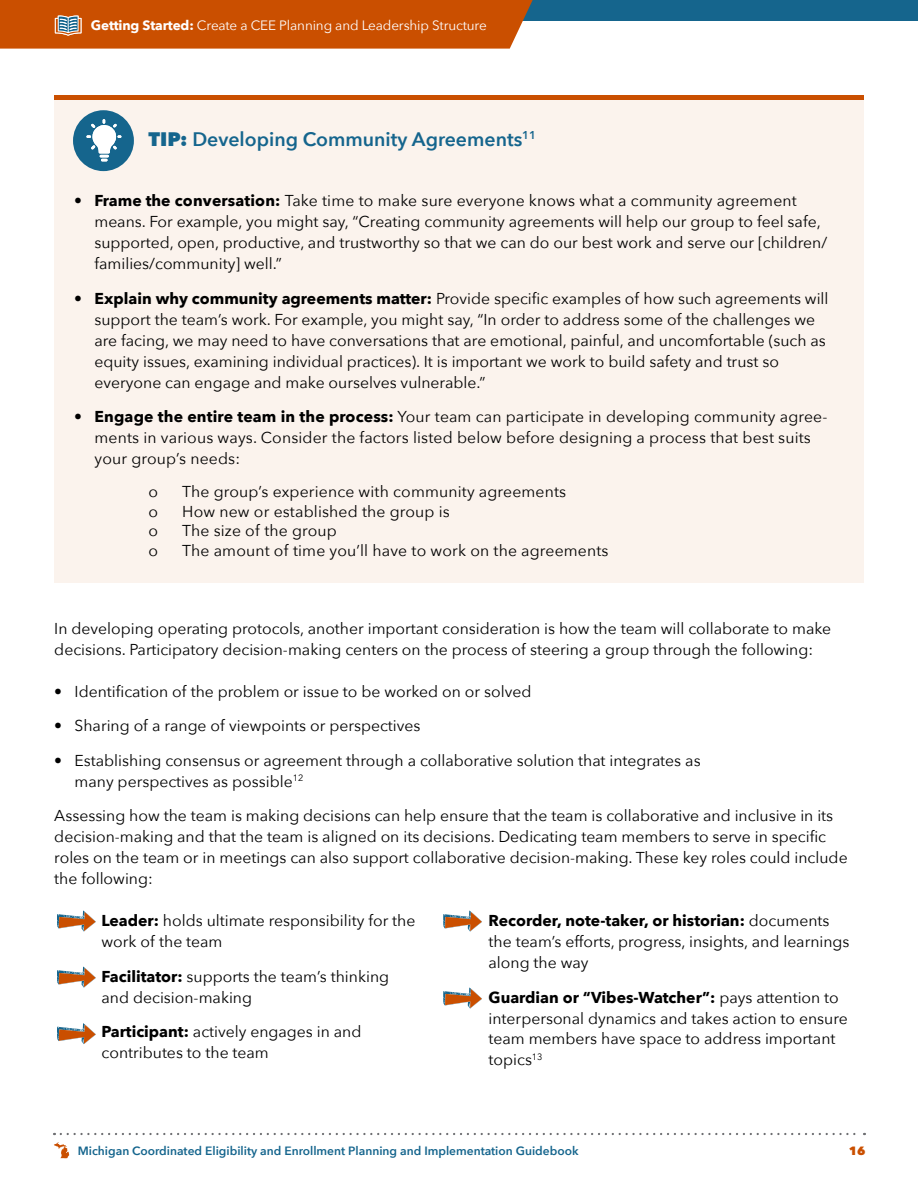
<style>
.page{position:relative;width:918px;height:1188px;background:#fff}
.page>*{position:absolute;margin:0;border:0;box-sizing:border-box;transform-origin:0 0}
.t1{font:600 19.5px "Avenir Next";color:#15658d}
.t2{font:15.75px/21px "Avenir Next";color:#000}
.t3{font:13.5px "Avenir Next";letter-spacing:-.01em;color:#fff}
.t4{font:600 12px "Avenir Next";color:#15658d}
.t5{font:800 12px "Avenir Next";color:#ca4f00}
.s1{font-weight:700}
.s2{font-weight:800}
</style>
<div class="page">
<svg style="left:61px;top:1133px;width:804px;height:2px"></svg>
<div style="left:0;top:0;width:918px;height:21px;background:#15658d"></div>
<div style="left:54px;top:99px;width:810px;height:484px;background:#fbf3ed"></div>
<div style="left:73px;top:110px;width:61px;height:61px;background:#15658d;border-radius:50%"></div>
<svg style="left:86px;top:119px;width:35px;height:42px"></svg>
<svg style="left:57px;top:911px;width:39px;height:21px"></svg>
<svg style="left:57px;top:967px;width:39px;height:21px"></svg>
<svg style="left:57px;top:1023px;width:39px;height:21px"></svg>
<svg style="left:443px;top:911px;width:39px;height:21px"></svg>
<svg style="left:443px;top:988px;width:39px;height:21px"></svg>
<div style="left:54px;top:95px;width:810px;height:5px;background:#ca4f00"></div>
<div style="left:0;top:0;width:533px;height:49px;background:#ca4f00"></div>
<svg style="left:54px;top:1142px;width:15px;height:16px"></svg>
<p class="t3" style="left:91px;top:13px;width:397px"><span class="s1">Getting Started:</span> Create a CEE Planning and Leadership Structure</p>
<p class="t1" style="left:148px;top:122px;width:389px"><span class="s2">TIP:</span> Developing Community Agreements<sup>11</sup></p>
<p class="t2" style="left:94px;top:190px;width:734px;text-indent:-20px"><span class="s1">• Frame the conversation:</span> Take time to make sure everyone knows what a community agreement means. For example, you might say, “Creating community agreements will help our group to feel safe, supported, open, productive, and trustworthy so that we can do our best work and serve our [children/ families/community] well.”</p>
<p class="t2" style="left:94px;top:287px;width:736px;text-indent:-20px"><span class="s1">• Explain why community agreements matter:</span> Provide specific examples of how such agreements will support the team’s work. For example, you might say, “In order to address some of the challenges we are facing, we may need to have conversations that are emotional, painful, and uncomfortable (such as equity issues, examining individual practices). It is important we work to build safety and trust so everyone can engage and make ourselves vulnerable.”</p>
<p class="t2" style="left:94px;top:406px;width:734px;text-indent:-20px"><span class="s1">• Engage the entire team in the process:</span> Your team can participate in developing community agree&shy;ments in various ways. Consider the factors listed below before designing a process that best suits your group’s needs:</p>
<p class="t2" style="left:149px;top:481px;width:11px">o</p>
<p class="t2" style="left:182px;top:481px;width:385px">The group’s experience with community agreements</p>
<p class="t2" style="left:149px;top:500px;width:11px">o</p>
<p class="t2" style="left:182px;top:500px;width:269px">How new or established the group is</p>
<p class="t2" style="left:148px;top:520px;width:11px">o</p>
<p class="t2" style="left:182px;top:520px;width:156px">The size of the group</p>
<p class="t2" style="left:148px;top:539px;width:11px">o</p>
<p class="t2" style="left:182px;top:539px;width:428px">The amount of time you’ll have to work on the agreements</p>
<p class="t2" style="left:54px;top:617px;width:778px">In developing operating protocols, another important consideration is how the team will collaborate to make decisions. Participatory decision-making centers on the process of steering a group through the following:</p>
<p class="t2" style="left:54px;top:680px;width:479px">• Identification of the problem or issue to be worked on or solved</p>
<p class="t2" style="left:54px;top:714px;width:368px">• Sharing of a range of viewpoints or perspectives</p>
<p class="t2" style="left:75px;top:749px;width:628px;text-indent:-20px">• Establishing consensus or agreement through a collaborative solution that integrates as many perspectives as possible<sup>12</sup></p>
<p class="t2" style="left:54px;top:804px;width:795px">Assessing how the team is making decisions can help ensure that the team is collaborative and inclusive in its decision-making and that the team is aligned on its decisions. Dedicating team members to serve in specific roles on the team or in meetings can also support collaborative decision-making. These key roles could include the following:</p>
<p class="t2" style="left:102px;top:909px;width:315px;text-indent:-20px"><span class="s1">• Leader:</span> holds ultimate responsibility for the work of the team</p>
<p class="t2" style="left:102px;top:965px;width:289px;text-indent:-20px"><span class="s1">• Facilitator:</span> supports the team’s thinking and decision-making</p>
<p class="t2" style="left:102px;top:1020px;width:261px;text-indent:-20px"><span class="s1">• Participant:</span> actively engages in and contributes to the team</p>
<p class="t2" style="left:489px;top:909px;width:362px;text-indent:-20px"><span class="s1">• Recorder, note-taker, or historian:</span> documents the team’s efforts, progress, insights, and learnings along the way</p>
<p class="t2" style="left:489px;top:986px;width:361px;text-indent:-20px"><span class="s1">• Guardian or “Vibes-Watcher”:</span> pays attention to interpersonal dynamics and takes action to ensure team members have space to address important topics<sup>13</sup></p>
<p class="t4" style="left:78px;top:1141px;width:502px">Michigan Coordinated Eligibility and Enrollment Planning and Implementation Guidebook</p>
<p class="t5" style="left:849px;top:1143px;width:18px">16</p>
</div>
